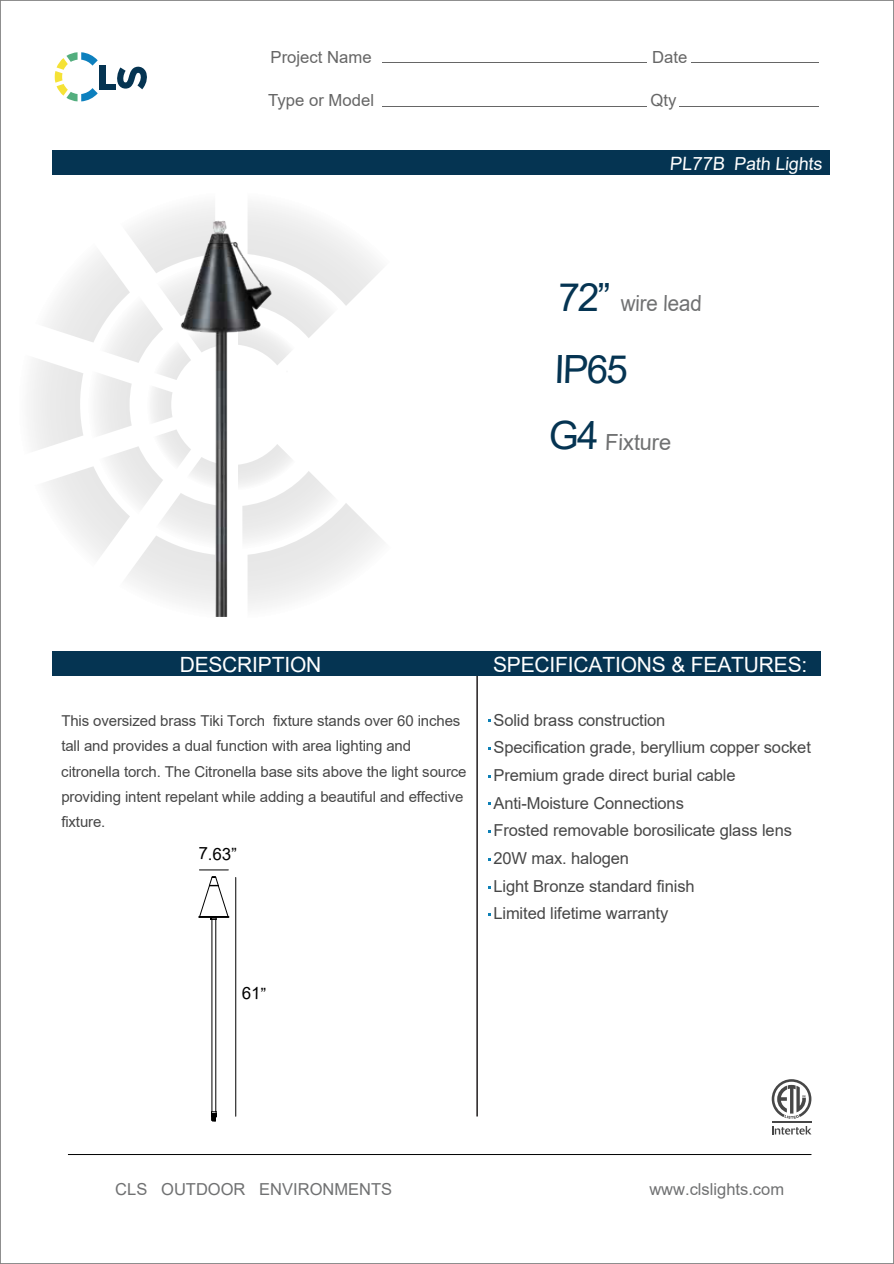
<style>
.page{position:relative;width:894px;height:1264px;background:#fff}
.page>*{position:absolute;margin:0;border:0;box-sizing:border-box;transform-origin:0 0}
.t1{font:38.85px "Arial";color:#053452}
.t2{font:22.2px "Arial";color:#707172;scale:.93 1}
.t3{font:22.2px "Arial";color:#707172}
.t4{font:21px "Arial";letter-spacing:-.01em;color:#fff}
.t5{font:18px "Arial";color:#fff}
.t6{font:17.1px "Arial";color:#000}
.t7{font:16.65px "Arial";color:#666}
.t8{font:16.5px/27.6px "Arial";letter-spacing:-.01em;color:#474747}
.t9{font:16.5px "Arial";color:#707172}
.t10{font:15px/25.3px "Arial";letter-spacing:-.01em;color:#474747}
.s1{font-size:18.3px}
</style>
<div class="page">
<svg style="left:31px;top:212px;width:351px;height:405px"></svg>
<hr style="left:476px;top:668px;width:2px;height:448px;background:#211d1e">
<hr style="left:68px;top:1154px;width:743px;height:1px;background:#000">
<svg style="left:772px;top:1126px;width:39px;height:8px"></svg>
<hr style="left:772px;top:1121px;width:39px;height:1px;background:#474747">
<svg style="left:771px;top:1079px;width:40px;height:39px"></svg>
<img style="left:158px;top:205px;width:130px;height:411px">
<hr style="left:215px;top:919px;width:1px;height:192px;background:#000">
<hr style="left:212px;top:919px;width:1px;height:192px;background:#000">
<svg style="left:211px;top:1111px;width:6px;height:10px"></svg>
<hr style="left:235px;top:877px;width:1px;height:239px;background:#000">
<svg style="left:198px;top:869px;width:31px;height:51px"></svg>
<div style="left:52px;top:151px;width:777px;height:24px;background:#053452"></div>
<div style="left:424px;top:651px;width:397px;height:25px;background:#053452"></div>
<div style="left:52px;top:651px;width:372px;height:25px;background:#053452"></div>
<svg style="left:55px;top:52px;width:43px;height:49px"></svg>
<div style="left:99px;top:65px;width:6px;height:25px;background:#053452"></div>
<div style="left:99px;top:84px;width:17px;height:6px;background:#053452"></div>
<svg style="left:117px;top:66px;width:30px;height:23px"></svg>
<hr style="left:382px;top:62px;width:264px;height:1px;background:#666">
<hr style="left:382px;top:106px;width:264px;height:1px;background:#666">
<hr style="left:692px;top:62px;width:127px;height:1px;background:#666">
<hr style="left:679px;top:106px;width:140px;height:1px;background:#666">
<p class="t7" style="left:271px;top:45px;width:103px">Project Name</p>
<p class="t7" style="left:268px;top:89px;width:107px">Type or Model</p>
<p class="t7" style="left:652px;top:45px;width:37px">Date</p>
<p class="t7" style="left:650px;top:89px;width:27px">Qty</p>
<p class="t5" style="left:669px;top:152px;width:156px"><span class="s1">PL77B</span> Path Lights</p>
<h1 class="t1" style="left:558px;top:270px;width:55px">72”</h1>
<h2 class="t2" style="left:620px;top:288px;width:90px">wire lead</h2>
<h1 class="t1" style="left:554px;top:343px;width:77px">IP65</h1>
<h1 class="t1" style="left:548px;top:409px;width:53px">G4</h1>
<h2 class="t3" style="left:605px;top:426px;width:69px">Fixture</h2>
<h3 class="t4" style="left:180px;top:650px;width:143px">DESCRIPTION</h3>
<h3 class="t4" style="left:493px;top:650px;width:316px">SPECIFICATIONS &amp; FEATURES:</h3>
<p class="t10" style="left:61px;top:708px;width:407px">This oversized brass Tiki Torch fixture stands over 60 inches tall and provides a dual function with area lighting and citronella torch. The Citronella base sits above the light source</p>
<p class="t8" style="left:493px;top:706px;width:319px">Solid brass construction<br>Specification grade, beryllium copper socket<br>Premium grade direct burial cable<br>Anti-Moisture Connections<br>Frosted removable borosilicate glass lens<br>20W max. halogen<br>Light Bronze standard finish<br>Limited lifetime warranty</p>
<p class="t10" style="left:61px;top:784px;width:404px">providing intent repelant while adding a beautiful and effective fixture.</p>
<p class="t6" style="left:199px;top:841px;width:40px;rotate:1deg">7.63”</p>
<p class="t9" style="left:115px;top:1178px;width:278px">CLS OUTDOOR ENVIRONMENTS</p>
<p class="t9" style="left:649px;top:1178px;width:136px">www.clslights.com</p>
</div>
